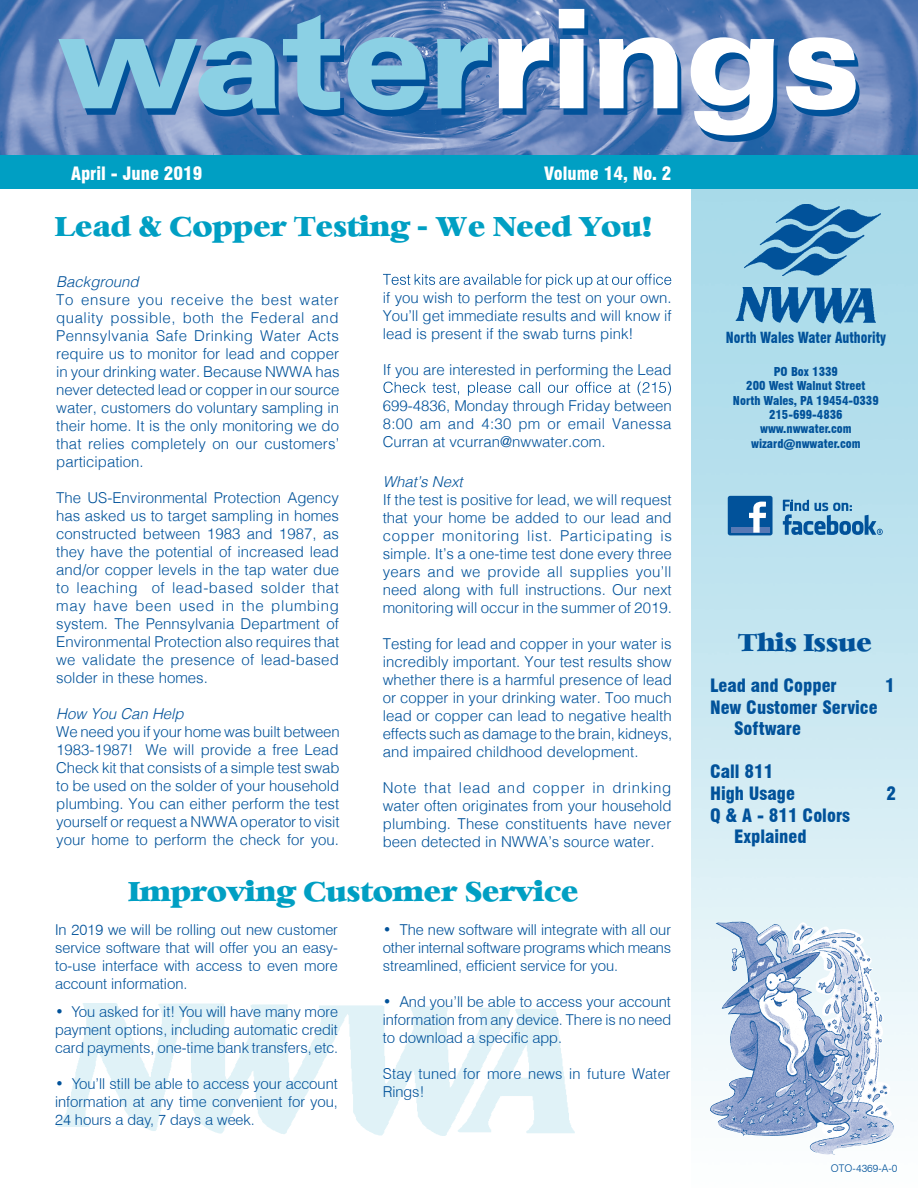
<style>
.page{position:relative;width:918px;height:1188px;background:#fff}
.page>*{position:absolute;margin:0;border:0;box-sizing:border-box;transform-origin:0 0}
.t1{font:27px "Heather";color:#009fc3}
.t2{font:24px "Heather";color:#01529a}
.t3{font:900 condensed 18px/21.6px "Swiss 721 BT";color:#01529a}
.t4{font:900 condensed 18px "Swiss 721 BT";color:#fff}
.t5{font:300 15px/18px "Helvetica";color:#01529a;text-align:justify}
.t6{font:300 15px/18px "Swiss 721 BT";color:#01529a;text-align:justify}
.t7{font:300 15px/18px "Swiss 721 BT";letter-spacing:.02em;color:#01529a}
.t8{font:italic 300 15px "Helvetica";color:#01529a}
.t9{font:900 condensed 15px "Swiss 721 BT";color:#01529a;scale:.9 1}
.t10{font:900 condensed 12px/14.4px "Swiss 721 BT";color:#01529a;text-align:center}
.t11{font:300 10.5px "Swiss 721 BT";color:#01529a}
</style>
<div class="page">
<img style="left:57px;top:1003px;width:517px;height:133px">
<img style="left:692px;top:189px;width:226px;height:966px">
<img style="left:0;top:0;width:918px;height:155px">
<div style="left:0;top:155px;width:918px;height:34px;background:#009fc3"></div>
<svg style="left:62px;top:15px;width:798px;height:127px;background:#567db6"></svg>
<svg style="left:58px;top:15px;width:430px;height:95px;background:#6ca2ca"></svg>
<svg style="left:498px;top:9px;width:358px;height:126px"></svg>
<div style="left:728px;top:496px;width:45px;height:39px;background:#01529a;border-radius:2px"></div>
<div style="left:731px;top:527px;width:38px;height:6px;background:#5879b5"></div>
<svg style="left:749px;top:502px;width:17px;height:31px"></svg>
<svg style="left:783px;top:500px;width:100px;height:35px;background:#76adcf"></svg>
<img style="left:716px;top:922px;width:29px;height:49px">
<img style="left:735px;top:287px;width:140px;height:36px">
<img style="left:744px;top:204px;width:136px;height:72px">
<svg style="left:383px;top:274px;width:288px;height:14px"></svg>
<svg style="left:383px;top:382px;width:288px;height:14px"></svg>
<p class="t4" style="left:71px;top:162px;width:133px">April - June 2019</p>
<p class="t4" style="left:544px;top:162px;width:129px">Volume 14, No. 2</p>
<h1 class="t1" style="left:55px;top:210px;width:598px">Lead &amp; Copper Testing - We Need You!</h1>
<p class="t8" style="left:56px;top:269px;width:84px">Background</p>
<p class="t5" style="left:56px;top:289px;width:285px">To ensure you receive the best water quality possible, both the Federal and Pennsylvania Safe Drinking Water Acts require us to monitor for lead and copper in your drinking water. Because NWWA has never detected lead or copper in our source water, customers do voluntary sampling in their home. It is the only monitoring we do that relies completely on our customers’ participation.</p>
<p class="t5" style="left:56px;top:487px;width:285px">The US-Environmental Protection Agency has asked us to target sampling in homes constructed between 1983 and 1987, as they have the potential of increased lead and/or copper levels in the tap water due to leaching of lead-based solder that may have been used in the plumbing system. The Pennsylvania Department of Environmental Protection also requires that we validate the presence of lead-based solder in these homes.</p>
<p class="t8" style="left:56px;top:701px;width:129px">How You Can Help</p>
<p class="t5" style="left:56px;top:721px;width:285px">We need you if your home was built between 1983-1987! We will provide a free Lead Check kit that consists of a simple test swab to be used on the solder of your household plumbing. You can either perform the test yourself or request a NWWA operator to visit your home to perform the check for you.</p>
<p class="t5" style="left:383px;top:287px;width:291px">if you wish to perform the test on your own.<br>You’ll get immediate results and will know if lead is present if the swab turns pink!</p>
<p class="t5" style="left:383px;top:359px;width:291px">If you are interested in performing the Lead</p>
<p class="t5" style="left:383px;top:395px;width:291px">699-4836, Monday through Friday between 8:00 am and 4:30 pm or email Vanessa Curran at vcurran@nwwater.com.</p>
<p class="t8" style="left:383px;top:469px;width:82px">What’s Next</p>
<p class="t5" style="left:383px;top:490px;width:291px">If the test is positive for lead, we will request that your home be added to our lead and copper monitoring list. Participating is simple. It’s a one-time test done every three years and we provide all supplies you’ll need along with full instructions. Our next monitoring will occur in the summer of 2019.</p>
<p class="t5" style="left:383px;top:634px;width:291px">Testing for lead and copper in your water is incredibly important. Your test results show whether there is a harmful presence of lead or copper in your drinking water. Too much lead or copper can lead to negative health effects such as damage to the brain, kidneys, and impaired childhood development.</p>
<p class="t5" style="left:383px;top:778px;width:291px">Note that lead and copper in drinking water often originates from your household plumbing. These constituents have never been detected in NWWA’s source water.</p>
<h1 class="t1" style="left:128px;top:874px;width:452px">Improving Customer Service</h1>
<p class="t6" style="left:55px;top:920px;width:284px">In 2019 we will be rolling out new customer service software that will offer you an easy&shy;to-use interface with access to even more account information.</p>
<p class="t6" style="left:55px;top:1003px;width:285px">• You asked for it! You will have many more payment options, including automatic credit card payments, one-time bank transfers, etc.</p>
<p class="t6" style="left:55px;top:1075px;width:284px">• You’ll still be able to access your account information at any time convenient for you, 24 hours a day, 7 days a week.</p>
<p class="t6" style="left:383px;top:920px;width:290px">• The new software will integrate with all our other internal software programs which means streamlined, efficient service for you.</p>
<p class="t6" style="left:383px;top:992px;width:290px">• And you’ll be able to access your account information from any device. There is no need to download a specific app.</p>
<p class="t7" style="left:383px;top:1064px;width:289px">Stay tuned for more news in future Water<br>Rings!</p>
<p class="t9" style="left:726px;top:329px;width:180px">North Wales Water Authority</p>
<p class="t10" style="left:733px;top:364px;width:147px">PO Box 1339<br>200 West Walnut Street<br>North Wales, PA 19454-0339<br>215-699-4836 www.nwwater.com wizard@nwwater.com</p>
<h2 class="t2" style="left:738px;top:627px;width:135px">This Issue</h2>
<p class="t3" style="left:710px;top:675px;width:128px">Lead and Copper</p>
<p class="t3" style="left:885px;top:675px;width:11px">1</p>
<p class="t3" style="left:734px;top:696px;width:145px;text-indent:-24px">New Customer Service<br>Software</p>
<p class="t3" style="left:710px;top:761px;width:86px">Call 811<br>High Usage</p>
<p class="t3" style="left:886px;top:783px;width:11px">2</p>
<p class="t3" style="left:734px;top:804px;width:117px;text-indent:-24px">Q &amp; A - 811 Colors<br>Explained</p>
<p class="t11" style="left:831px;top:1161px;width:68px">OTO-4369-A-0</p>
</div>
